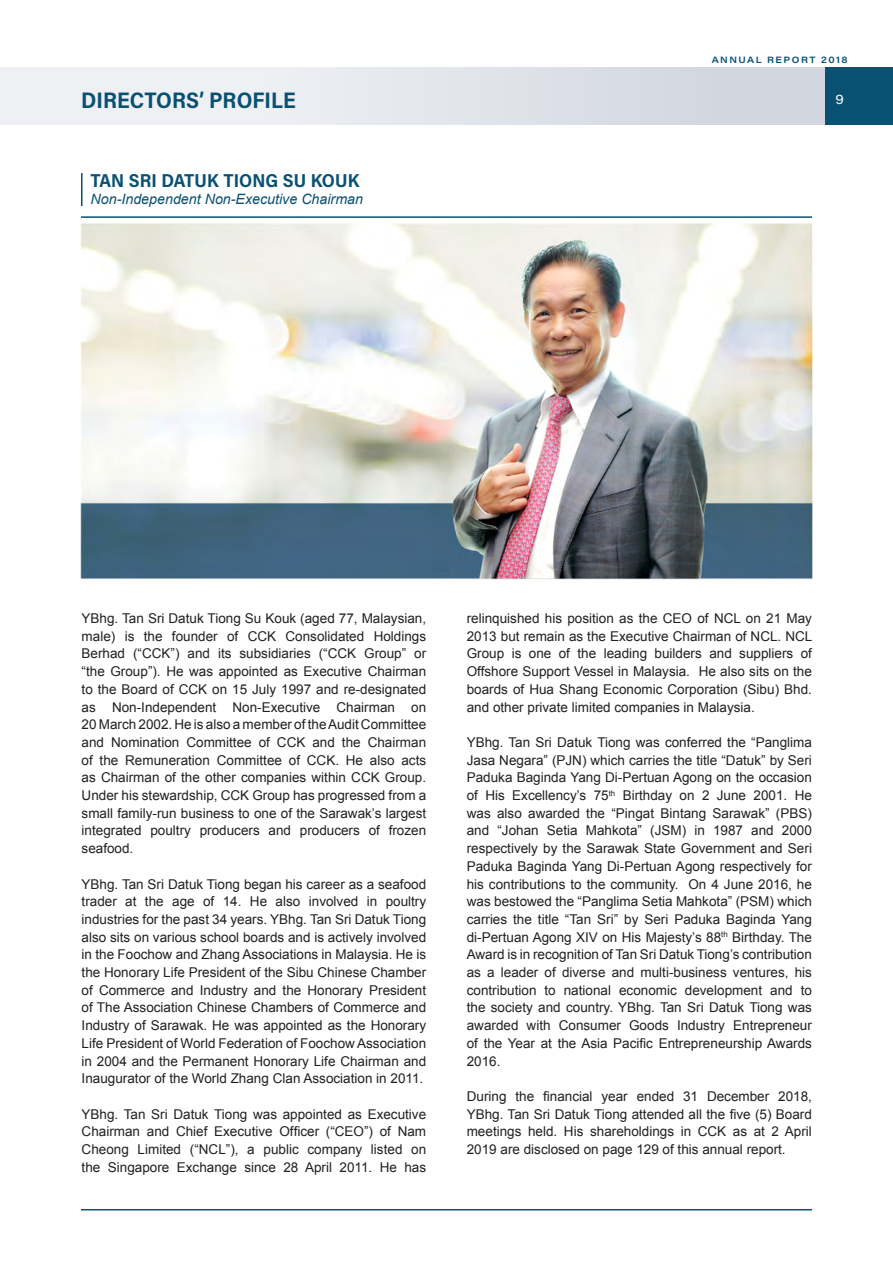
<style>
.page{position:relative;width:893px;height:1263px;background:#fff}
.page>*{position:absolute;margin:0;border:0;box-sizing:border-box;transform-origin:0 0}
.t1{font:700 22.5px "Acumin Pro Semi Cond";color:#095173}
.t2{font:700 18.75px "Acumin Pro Semi Cond";color:#095173}
.t3{font:italic 14.25px "Arial";color:#095173}
.t4{font:13.5px/17.7px "Arial";color:#231f20;text-align:justify}
.t5{font:13.5px "Acumin Pro Wide";color:#fff}
.t6{font:600 9px "Acumin Pro Wide";letter-spacing:.165em;color:#095173}
</style>
<div class="page">
<div style="left:0;top:68px;width:825px;height:57px;background:linear-gradient(to right,#f5f6f9,#d1d5de)"></div>
<div style="left:825px;top:68px;width:68px;height:57px;background:#095173"></div>
<img style="left:80px;top:223px;width:734px;height:356px">
<hr style="left:81px;top:216px;width:731px;height:2px;background:#095173">
<hr style="left:81px;top:1209px;width:731px;height:1px;background:#095173">
<hr style="left:81px;top:173px;width:1px;height:33px;background:#095173">
<p class="t1" style="left:81px;top:84px;width:216px">DIRECTORS’ PROFILE</p>
<p class="t2" style="left:91px;top:167px;width:270px">TAN SRI DATUK TIONG SU KOUK</p>
<p class="t3" style="left:91px;top:190px;width:274px">Non-Independent Non-Executive Chairman</p>
<p class="t6" style="left:712px;top:53px;width:137px">ANNUAL REPORT 2018</p>
<p class="t5" style="left:835px;top:90px;width:10px">9</p>
<p class="t4" style="left:82px;top:610px;width:346px">YBhg. Tan Sri Datuk Tiong Su Kouk (aged 77, Malaysian, male) is the founder of CCK Consolidated Holdings Berhad (“CCK”) and its subsidiaries (“CCK Group” or “the Group”). He was appointed as Executive Chairman to the Board of CCK on 15 July 1997 and re-designated as Non-Independent Non-Executive Chairman on 20 March 2002. He is also a member of the Audit Committee and Nomination Committee of CCK and the Chairman of the Remuneration Committee of CCK. He also acts as Chairman of the other companies within CCK Group.<br>Under his stewardship, CCK Group has progressed from a small family-run business to one of the Sarawak’s largest integrated poultry producers and producers of frozen seafood.</p>
<p class="t4" style="left:82px;top:875px;width:346px">YBhg. Tan Sri Datuk Tiong began his career as a seafood trader at the age of 14. He also involved in poultry industries for the past 34 years. YBhg. Tan Sri Datuk Tiong also sits on various school boards and is actively involved in the Foochow and Zhang Associations in Malaysia. He is the Honorary Life President of the Sibu Chinese Chamber of Commerce and Industry and the Honorary President of The Association Chinese Chambers of Commerce and Industry of Sarawak. He was appointed as the Honorary Life President of World Federation of Foochow Association in 2004 and the Permanent Honorary Life Chairman and Inaugurator of the World Zhang Clan Association in 2011.</p>
<p class="t4" style="left:82px;top:1105px;width:346px">YBhg. Tan Sri Datuk Tiong was appointed as Executive Chairman and Chief Executive Officer (“CEO”) of Nam Cheong Limited (“NCL”), a public company listed on the Singapore Exchange since 28 April 2011. He has</p>
<p class="t4" style="left:467px;top:610px;width:347px">relinquished his position as the CEO of NCL on 21 May 2013 but remain as the Executive Chairman of NCL. NCL Group is one of the leading builders and suppliers of Offshore Support Vessel in Malaysia. He also sits on the boards of Hua Shang Economic Corporation (Sibu) Bhd. and other private limited companies in Malaysia.</p>
<p class="t4" style="left:467px;top:733px;width:347px">YBhg. Tan Sri Datuk Tiong was conferred the “Panglima Jasa Negara” (PJN) which carries the title “Datuk” by Seri Paduka Baginda Yang Di-Pertuan Agong on the occasion of His Excellency’s 75<sup>th</sup> Birthday on 2 June 2001. He was also awarded the “Pingat Bintang Sarawak” (PBS) and “Johan Setia Mahkota” (JSM) in 1987 and 2000 respectively by the Sarawak State Government and Seri Paduka Baginda Yang Di-Pertuan Agong respectively for his contributions to the community. On 4 June 2016, he was bestowed the “Panglima Setia Mahkota” (PSM) which carries the title “Tan Sri” by Seri Paduka Baginda Yang di-Pertuan Agong XIV on His Majesty’s 88<sup>th</sup> Birthday. The Award is in recognition of Tan Sri Datuk Tiong’s contribution as a leader of diverse and multi-business ventures, his contribution to national economic development and to the society and country. YBhg. Tan Sri Datuk Tiong was awarded with Consumer Goods Industry Entrepreneur of the Year at the Asia Pacific Entrepreneurship Awards 2016.</p>
<p class="t4" style="left:467px;top:1087px;width:347px">During the financial year ended 31 December 2018, YBhg. Tan Sri Datuk Tiong attended all the five (5) Board meetings held. His shareholdings in CCK as at 2 April 2019 are disclosed on page 129 of this annual report.</p>
</div>
